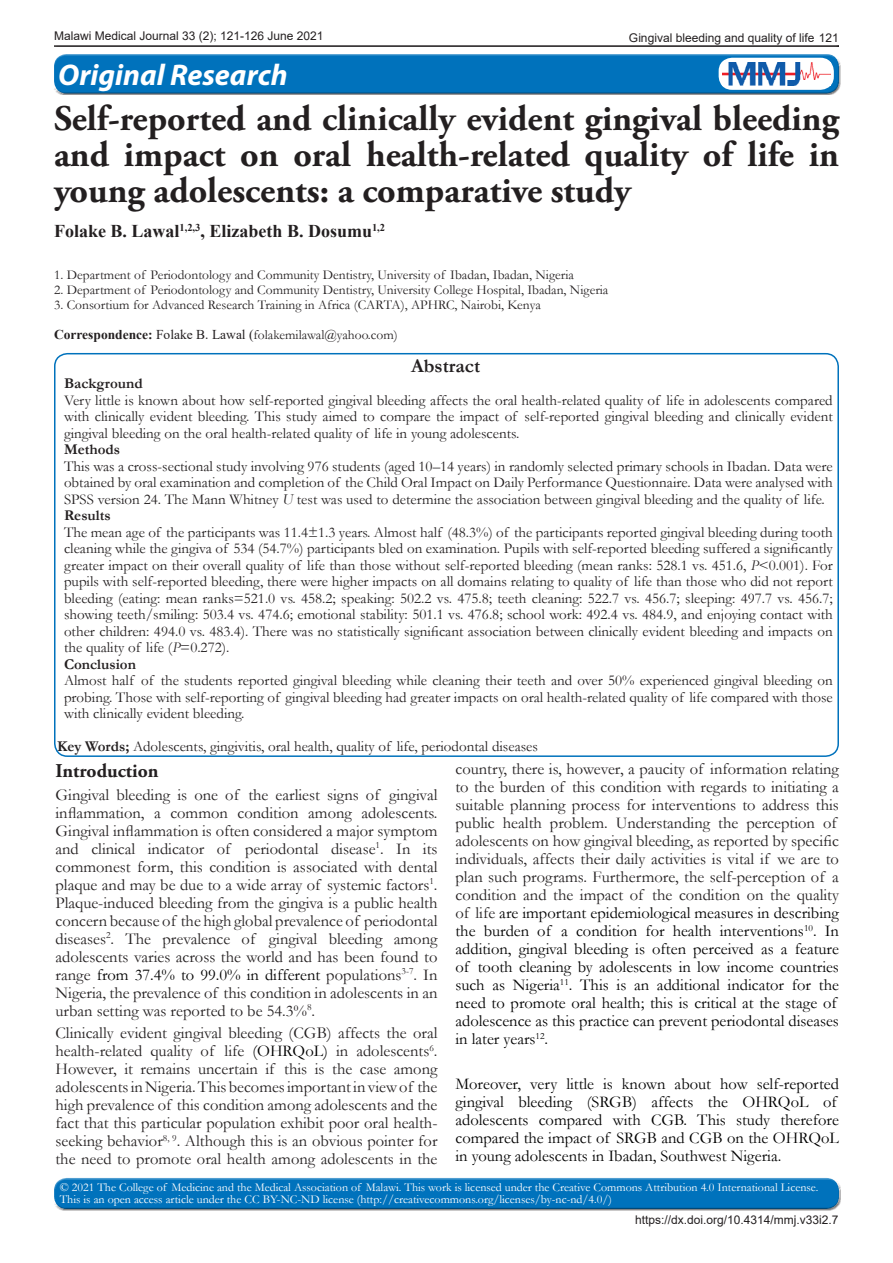
<style>
.page{position:relative;width:893px;height:1263px;background:#fff}
.page>*{position:absolute;margin:0;border:0;box-sizing:border-box;transform-origin:0 0}
.t1{font:700 36px/36px "Adobe Garamond Pro";color:#231f20;text-align:justify}
.t2{font:italic 700 30px "Myriad Pro";color:#fff}
.MMJ_Heading_1{font:700 19.5px "Adobe Garamond Pro";color:#231f20}
.MMJ_Main_Abstract_He{font:700 19.5px "Garamond";color:#231f20}
.MMJ_Author_Name{font:700 18px "Times New Roman";color:#231f20}
.MMJ_Body_Text{font:16.5px/18px "Garamond";color:#231f20;text-align:justify}
.MMJ_Body_Text-2{font:16.5px/18px "Garamond";color:#000}
.MMJ_Abstract_Text{font:15px/16.5px "Garamond";color:#231f20;text-align:justify}
.MMJ_Abstract_Text-2{font:700 15px "Garamond";color:#231f20}
.MMJ_Author_Instituti{font:13.5px "Garamond";color:#231f20}
.t3{font:12px/12px "Garamond";color:#fff}
.MMJ_Article_heading{font:12px "Arial";color:#231f20}
.s1{font-family:"Times New Roman";font-weight:700}
.s2{font-family:"Times New Roman"}
.s3{font-style:italic}
.s4{font-weight:700}
.s5{color:#000}
</style>
<div class="page">
<div style="left:51px;top:43px;width:792px;height:6px;background:#231f20;opacity:.75"></div>
<div style="left:52px;top:1176px;width:789px;height:30px;background:#fff;opacity:.75"></div>
<div style="left:52px;top:1181px;width:789px;height:29px;background:#0072bc"></div>
<div style="left:52px;top:52px;width:789px;height:39px;background:#fff;opacity:.75"></div>
<div style="left:52px;top:58px;width:789px;height:37px;background:#231f20;opacity:.75"></div>
<div style="left:719px;top:58px;width:115px;height:32px;background:#fff;border-radius:13px"></div>
<img style="left:722px;top:62px;width:108px;height:23px">
<div style="left:54px;top:353px;width:785px;height:404px;border:2px solid #0072bc;border-radius:13px"></div>
<p class="MMJ_Article_heading" style="left:54px;top:28px;width:271px">Malawi Medical Journal 33 (2); 121-126 June 2021</p>
<p class="MMJ_Article_heading" style="left:629px;top:30px;width:211px">Gingival bleeding and quality of life 121</p>
<h2 class="t2" style="left:58px;top:55px;width:231px">Original Research</h2>
<p class="t1" style="left:54px;top:102px;width:786px">Self-reported and clinically evident gingival bleeding and impact on oral health-related quality of life in young adolescents: a comparative study</p>
<p class="MMJ_Author_Name" style="left:54px;top:218px;width:333px">Folake B. Lawal<sup>1,2,3</sup>, Elizabeth B. Dosumu<sup>1,2</sup></p>
<p class="MMJ_Author_Instituti" style="left:54px;top:266px;width:521px">1. Department of Periodontology and Community Dentistry, University of Ibadan, Ibadan, Nigeria</p>
<p class="MMJ_Author_Instituti" style="left:54px;top:281px;width:556px">2. Department of Periodontology and Community Dentistry, University College Hospital, Ibadan, Nigeria</p>
<p class="MMJ_Author_Instituti" style="left:54px;top:296px;width:488px">3. Consortium for Advanced Research Training in Africa (CARTA), APHRC, Nairobi, Kenya</p>
<p class="MMJ_Author_Instituti" style="left:54px;top:326px;width:345px"><span class="s1">Correspondence:</span> <span class="s2">Folake B. Lawal (</span>folakemilawal@yahoo.com)</p>
<p class="MMJ_Main_Abstract_He" style="left:411px;top:352px;width:71px">Abstract</p>
<p class="MMJ_Abstract_Text-2" style="left:64px;top:373px;width:80px">Background</p>
<p class="MMJ_Abstract_Text" style="left:64px;top:391px;width:770px">Very little is known about how self-reported gingival bleeding affects the oral health-related quality of life in adolescents compared with clinically evident bleeding. This study aimed to compare the impact of self-reported gingival bleeding and clinically evident gingival bleeding on the oral health-related quality of life in young adolescents.</p>
<p class="MMJ_Abstract_Text-2" style="left:64px;top:439px;width:58px">Methods</p>
<p class="MMJ_Abstract_Text" style="left:64px;top:457px;width:770px">This was a cross-sectional study involving 976 students (aged 10–14 years) in randomly selected primary schools in Ibadan. Data were obtained by oral examination and completion of the Child Oral Impact on Daily Performance Questionnaire. Data were analysed with SPSS version 24. The Mann Whitney <span class="s3">U</span> test was used to determine the association between gingival bleeding and the quality of life.</p>
<p class="MMJ_Abstract_Text-2" style="left:64px;top:505px;width:48px">Results</p>
<p class="MMJ_Abstract_Text" style="left:64px;top:523px;width:770px">The mean age of the participants was 11.4±1.3 years. Almost half (48.3%) of the participants reported gingival bleeding during tooth cleaning while the gingiva of 534 (54.7%) participants bled on examination. Pupils with self-reported bleeding suffered a significantly greater impact on their overall quality of life than those without self-reported bleeding (mean ranks: 528.1 vs. 451.6, <span class="s3">P</span>&lt;0.001). For pupils with self-reported bleeding, there were higher impacts on all domains relating to quality of life than those who did not report bleeding (eating: mean ranks=521.0 vs. 458.2; speaking: 502.2 vs. 475.8; teeth cleaning: 522.7 vs. 456.7; sleeping: 497.7 vs. 456.7; showing teeth/smiling: 503.4 vs. 474.6; emotional stability: 501.1 vs. 476.8; school work: 492.4 vs. 484.9, and enjoying contact with other children: 494.0 vs. 483.4). There was no statistically significant association between clinically evident bleeding and impacts on the quality of life (<span class="s3">P</span>=0.272).</p>
<p class="MMJ_Abstract_Text-2" style="left:64px;top:654px;width:74px">Conclusion</p>
<p class="MMJ_Abstract_Text" style="left:64px;top:672px;width:770px">Almost half of the students reported gingival bleeding while cleaning their teeth and over 50% experienced gingival bleeding on probing. Those with self-reporting of gingival bleeding had greater impacts on oral health-related quality of life compared with those with clinically evident bleeding.</p>
<p class="MMJ_Abstract_Text" style="left:57px;top:738px;width:482px"><span class="s4">Key Words;</span> Adolescents, gingivitis, oral health, quality of life, periodontal diseases</p>
<p class="MMJ_Heading_1" style="left:56px;top:760px;width:105px">Introduction</p>
<p class="MMJ_Body_Text" style="left:56px;top:785px;width:383px">Gingival bleeding is one of the earliest signs of gingival inflammation, a common condition among adolescents.<br>Gingival inflammation is often considered a major symptom and clinical indicator of periodontal disease<sup>1</sup>. In its commonest form, this condition is associated with dental plaque and may be due to a wide array of systemic factors<sup>1</sup>.<br>Plaque-induced bleeding from the gingiva is a public health concern because of the high global prevalence of periodontal diseases<sup>2</sup>. The prevalence of gingival bleeding among adolescents varies across the world and has been found to range <span class="s5">from 37.4% to 99.0% in different</span> populations<sup>3-7</sup>. In Nigeria, the prevalence of this condition in adolescents in an urban setting was reported to be 54.3%<sup>8</sup>.</p>
<p class="MMJ_Body_Text" style="left:56px;top:1023px;width:383px">Clinically evident gingival bleeding (CGB) affects the oral health-related quality of life <span class="s5">(OHRQoL)</span> in adolescents<sup>6</sup>.<br>However, it remains uncertain if this is the case among adolescents in Nigeria. This becomes important in view of the high prevalence of this condition among adolescents and the fact that this particular population exhibit poor oral health&shy;seeking behavior<sup>8,</sup> <sup>9</sup>. Although this is an obvious pointer for the need to promote oral health among adolescents in the</p>
<p class="MMJ_Body_Text" style="left:455px;top:759px;width:385px;text-align:left">country, there is, however, a paucity of information relating to the burden of this condition with regards to initiating a suitable planning process for interventions to address this public health problem. Understanding the perception of adolescents on how gingival bleeding, as reported by specific individuals, affects their daily activities is vital if we are to plan such programs. Furthermore, the self-perception of a condition and the impact of the condition on the quality of life <span class="s5">are important epidemiological measures in describing the burden of a condition for health interventions</span><sup>10</sup><span class="s5">. In addition, gingival bleeding is often perceived as a feature of tooth cleaning by adolescents in low income countries such as Nigeria</span><sup>11</sup><span class="s5">. This is an additional indicator for the need to promote oral health; this is critical at the stage of adolescence as this practice can prevent periodontal diseases in later years</span><sup>12</sup><span class="s5">.</span></p>
<p class="MMJ_Body_Text-2" style="left:455px;top:1074px;width:385px">Moreover, very little is known about how self-reported gingival bleeding (SRGB) affects the OHRQoL of adolescents compared with CGB. This study therefore compared the impact of SRGB and CGB on the OHRQoL in young adolescents in Ibadan, Southwest Nigeria.</p>
<p class="t3" style="left:60px;top:1181px;width:760px">© 2021 The College of Medicine and the Medical Association of Malawi. This work is licensed under the Creative Commons Attribution 4.0 International License.<br>This is an open access article under the CC BY-NC-ND license (http://creativecommons.org/licenses/by-nc-nd/4.0/)</p>
<p class="MMJ_Article_heading" style="left:635px;top:1211px;width:205px">https://dx.doi.org/10.4314/mmj.v33i2.7</p>
</div>
